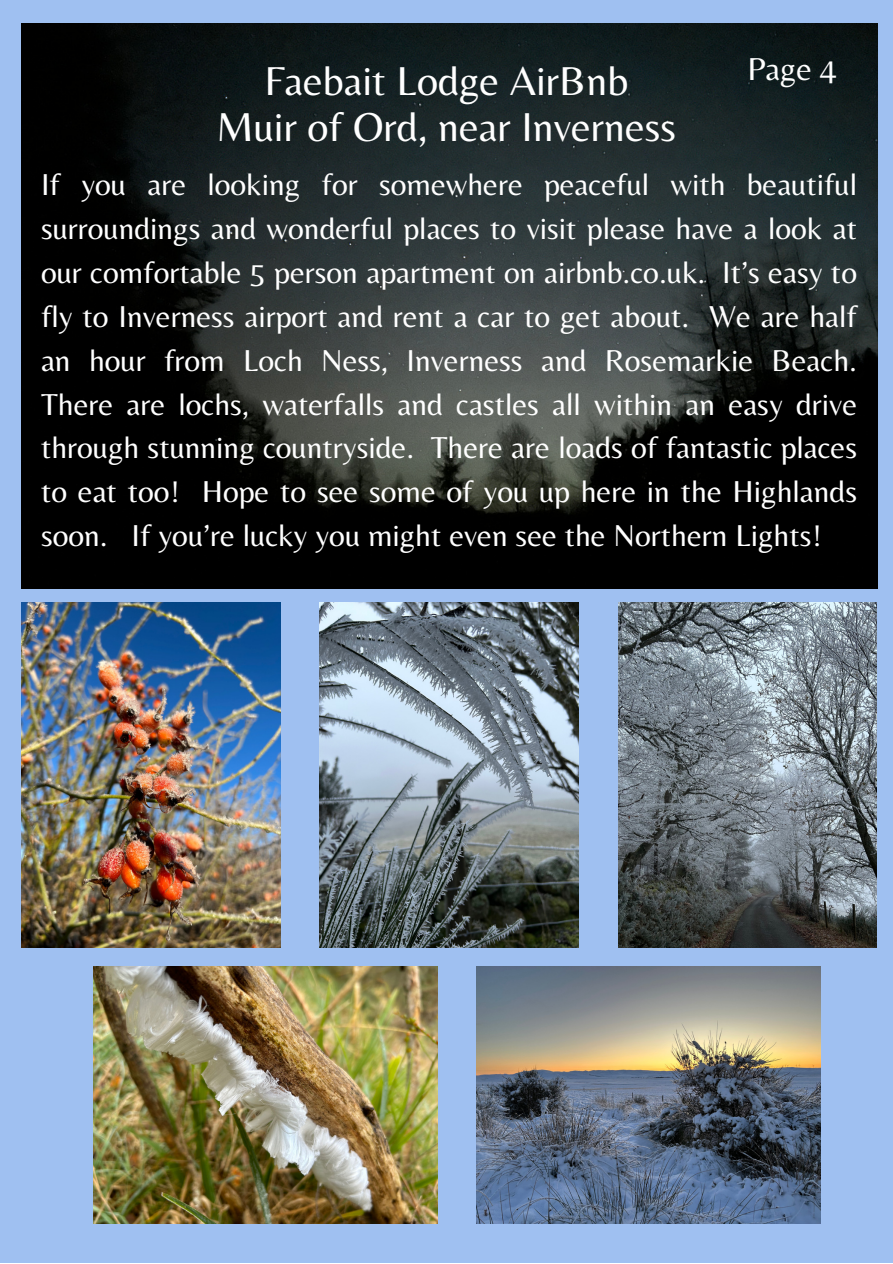
<style>
.page{position:relative;width:893px;height:1264px;background:#fff}
.page>*{position:absolute;margin:0;border:0;box-sizing:border-box;transform-origin:0 0}
.t1{font:42px "Belleza";color:#fff}
.t2{font:33px "Belleza";color:#fff}
.t3{font:31.5px/43.8px "Belleza";color:#fff;text-align:justify}
</style>
<div class="page">
<div style="left:0;top:0;width:892px;height:1262px;background:#9fc0f1"></div>
<img style="left:22px;top:23px;width:855px;height:565px">
<img style="left:320px;top:602px;width:258px;height:345px">
<img style="left:618px;top:602px;width:258px;height:345px">
<img style="left:476px;top:966px;width:344px;height:257px">
<img style="left:22px;top:602px;width:258px;height:345px">
<img style="left:93px;top:966px;width:344px;height:257px">
<p class="t2" style="left:747px;top:50px;width:90px">Page 4</p>
<p class="t1" style="left:264px;top:56px;width:365px">Faebait Lodge AirBnb</p>
<p class="t1" style="left:216px;top:102px;width:461px">Muir of Ord, near Inverness</p>
<p class="t3" style="left:41px;top:162px;width:817px">If you are looking for somewhere peaceful with beautiful surroundings and wonderful places to visit please have a look at our comfortable 5 person apartment on airbnb.co.uk. It’s easy to fly to Inverness airport and rent a car to get about. We are half an hour from Loch Ness, Inverness and Rosemarkie Beach.<br>There are lochs, waterfalls and castles all within an easy drive through stunning countryside. There are loads of fantastic places to eat too! Hope to see some of you up here in the Highlands soon. If you’re lucky you might even see the Northern Lights!</p>
</div>
